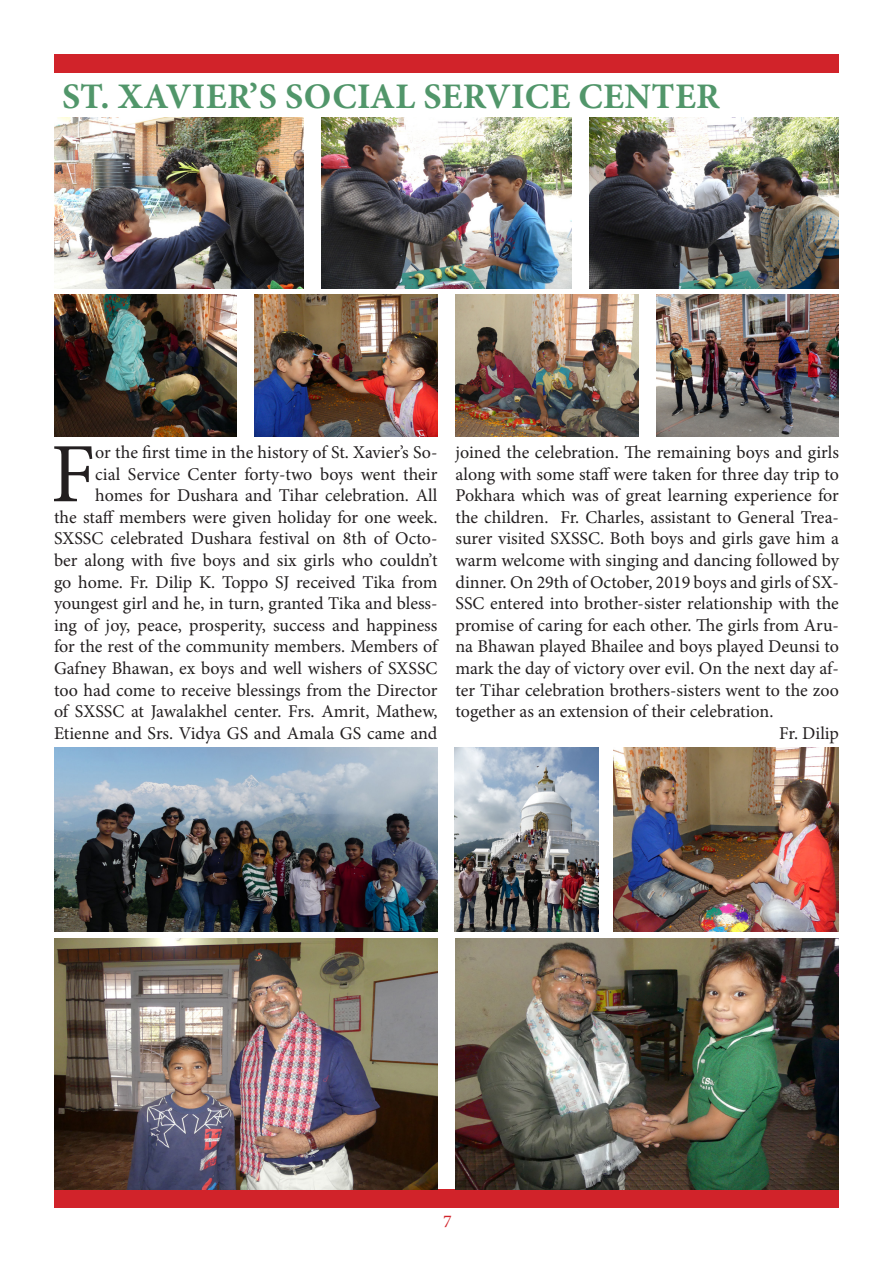
<style>
.page{position:relative;width:893px;height:1263px;background:#fff}
.page>*{position:absolute;margin:0;border:0;box-sizing:border-box;transform-origin:0 0}
.t1{font:84.45px "Minion Pro";color:#231f20}
.t2{font:700 36px "Minion Pro";letter-spacing:.01em;color:#51966a}
.t3{font:18px/21.6px "Minion Pro";color:#231f20;text-align:right}
.t4{font:18px "Minion Pro";color:#d1232a}
</style>
<div class="page">
<div style="left:54px;top:54px;width:785px;height:19px;background:#d1232a"></div>
<div style="left:54px;top:1189px;width:785px;height:19px;background:#d1232a"></div>
<img style="left:54px;top:117px;width:250px;height:171px">
<img style="left:322px;top:117px;width:249px;height:171px">
<img style="left:589px;top:117px;width:250px;height:171px">
<img style="left:54px;top:295px;width:183px;height:141px">
<img style="left:255px;top:295px;width:182px;height:141px">
<img style="left:455px;top:295px;width:183px;height:141px">
<img style="left:656px;top:295px;width:183px;height:141px">
<img style="left:54px;top:938px;width:383px;height:251px">
<img style="left:455px;top:938px;width:384px;height:251px">
<img style="left:54px;top:747px;width:383px;height:184px">
<img style="left:454px;top:747px;width:144px;height:184px">
<img style="left:614px;top:747px;width:225px;height:185px">
<p class="t2" style="left:62px;top:71px;width:659px">ST. XAVIER’S SOCIAL SERVICE CENTER</p>
<p class="t3" style="left:54px;top:442px;width:385px">or the first time in the history of St. Xavier’s So-<br>cial Service Center forty-two boys went their homes for Dushara and Tihar celebration. All<br>the staff members were given holiday for one week.<br>SXSSC celebrated Dushara festival on 8th of Octo&shy;ber along with five boys and six girls who couldn’t go home. Fr. Dilip K. Toppo SJ received Tika from youngest girl and he, in turn, granted Tika and bless&shy;ing of joy, peace, prosperity, success and happiness for the rest of the community members. Members of Gafney Bhawan, ex boys and well wishers of SXSSC too had come to receive blessings from the Director of SXSSC at Jawalakhel center. Frs. Amrit, Mathew, Etienne and Srs. Vidya GS and Amala GS came and</p>
<p class="t3" style="left:455px;top:442px;width:385px;text-align:justify">joined the celebration. The remaining boys and girls along with some staff were taken for three day trip to Pokhara which was of great learning experience for the children. Fr. Charles, assistant to General Trea&shy;surer visited SXSSC. Both boys and girls gave him a warm welcome with singing and dancing followed by dinner. On 29th of October, 2019 boys and girls of SX-SSC entered into brother-sister relationship with the promise of caring for each other. The girls from Aru&shy;na Bhawan played Bhailee and boys played Deunsi to mark the day of victory over evil. On the next day af&shy;ter Tihar celebration brothers-sisters went to the zoo together as an extension of their celebration.</p>
<p class="t1" style="left:51px;top:418px;width:46px">F</p>
<p class="t3" style="left:779px;top:722px;width:61px">Fr. Dilip</p>
<p class="t4" style="left:443px;top:1209px;width:10px">7</p>
</div>
